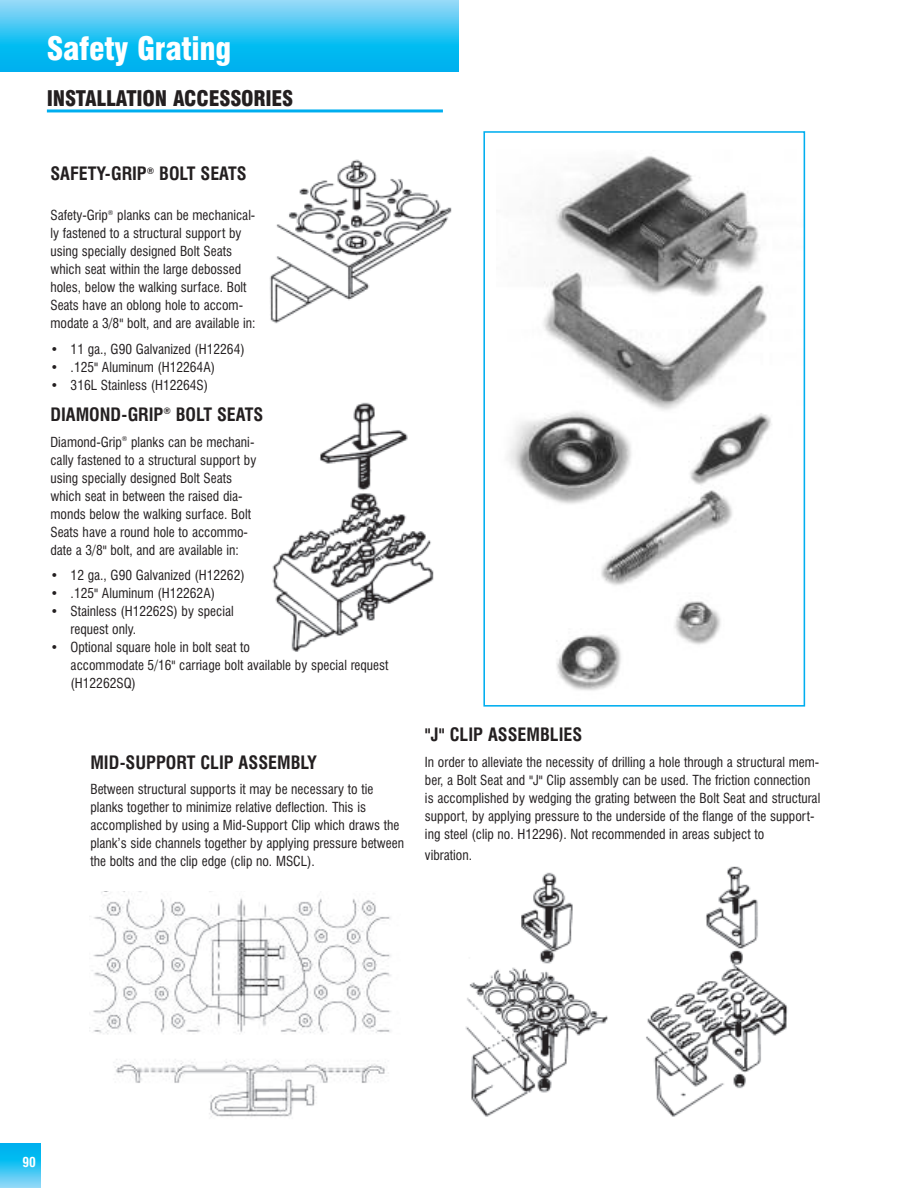
<style>
.page{position:relative;width:918px;height:1188px;background:#fff}
.page>*{position:absolute;margin:0;border:0;box-sizing:border-box;transform-origin:0 0}
.t1{font:900 condensed 31.5px "Swiss 721 BT";letter-spacing:-.01em;color:#fff}
.t2{font:900 condensed 21px "Swiss 721 BT";letter-spacing:-.01em;color:#231f20}
.t3{font:700 condensed 18px "Swiss 721 BT";color:#231f20}
.t4{font:condensed 13.5px/18px "Swiss 721 BT";color:#231f20}
.t5{font:700 condensed 13.5px "Swiss 721 BT";color:#fff}
</style>
<div class="page">
<svg style="left:0;top:1143px;width:40px;height:45px;background:#31c2f2"></svg>
<svg style="left:0;top:0;width:459px;height:72px;background:#33c3f2"></svg>
<img style="left:269px;top:159px;width:183px;height:165px">
<img style="left:272px;top:402px;width:162px;height:250px">
<hr style="left:47px;top:109px;width:396px;height:3px;background:#00aeef">
<img style="left:508px;top:156px;width:264px;height:535px">
<div style="left:483px;top:131px;width:322px;height:576px;border:2px solid #00aeef"></div>
<img style="left:91px;top:891px;width:300px;height:226px">
<img style="left:465px;top:866px;width:323px;height:251px">
<h1 class="t1" style="left:47px;top:36px;width:186px">Safety Grating</h1>
<h2 class="t2" style="left:47px;top:90px;width:248px">INSTALLATION ACCESSORIES</h2>
<h3 class="t3" style="left:50px;top:167px;width:198px">SAFETY-GRIP<sup>®</sup> BOLT SEATS</h3>
<p class="t4" style="left:50px;top:207px;width:207px">Safety-Grip<sup>®</sup> planks can be mechanical&shy;ly fastened to a structural support by using specially designed Bolt Seats which seat within the large debossed holes, below the walking surface. Bolt Seats have an oblong hole to accom&shy;modate a 3/8" bolt, and are available in:</p>
<p class="t4" style="left:50px;top:341px;width:196px">• 11 ga., G90 Galvanized (H12264)</p>
<p class="t4" style="left:50px;top:359px;width:166px">• .125" Aluminum (H12264A)</p>
<p class="t4" style="left:50px;top:377px;width:159px">• 316L Stainless (H12264S)</p>
<h3 class="t3" style="left:50px;top:407px;width:214px">DIAMOND-GRIP<sup>®</sup> BOLT SEATS</h3>
<p class="t4" style="left:50px;top:434px;width:207px">Diamond-Grip<sup>®</sup> planks can be mechani&shy;cally fastened to a structural support by using specially designed Bolt Seats which seat in between the raised dia&shy;monds below the walking surface. Bolt Seats have a round hole to accommo&shy;date a 3/8" bolt, and are available in:</p>
<p class="t4" style="left:50px;top:568px;width:196px">• 12 ga., G90 Galvanized (H12262)</p>
<p class="t4" style="left:50px;top:586px;width:166px">• .125" Aluminum (H12262A)</p>
<p class="t4" style="left:71px;top:604px;width:165px;text-indent:-20px">• Stainless (H12262S) by special request only.</p>
<p class="t4" style="left:71px;top:640px;width:319px;text-indent:-20px">• Optional square hole in bolt seat to<br>accommodate 5/16" carriage bolt available by special request (H12262SQ)</p>
<h3 class="t3" style="left:90px;top:755px;width:228px">MID-SUPPORT CLIP ASSEMBLY</h3>
<p class="t4" style="left:90px;top:782px;width:315px">Between structural supports it may be necessary to tie planks together to minimize relative deflection. This is accomplished by using a Mid-Support Clip which draws the plank’s side channels together by applying pressure between the bolts and the clip edge (clip no. MSCL).</p>
<h3 class="t3" style="left:425px;top:728px;width:159px">"J" CLIP ASSEMBLIES</h3>
<p class="t4" style="left:425px;top:754px;width:397px">In order to alleviate the necessity of drilling a hole through a structural mem&shy;ber, a Bolt Seat and "J" Clip assembly can be used. The friction connection is accomplished by wedging the grating between the Bolt Seat and structural support, by applying pressure to the underside of the flange of the support&shy;ing steel (clip no. H12296). Not recommended in areas subject to</p>
<p class="t4" style="left:425px;top:847px;width:49px">vibration.</p>
<p class="t5" style="left:22px;top:1157px;width:15px">90</p>
</div>
